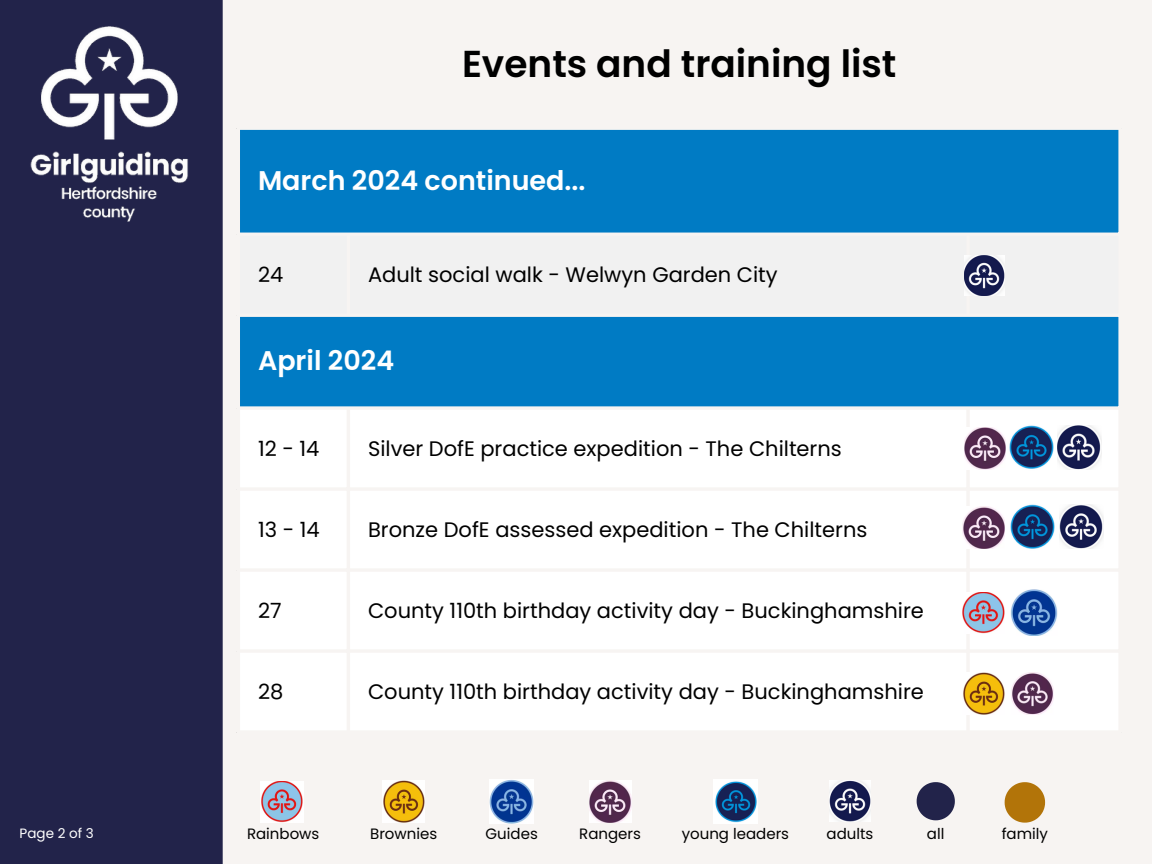
<style>
.page{position:relative;width:1152px;height:864px;background:#f7f4f2}
.page>*{position:absolute;margin:0;border:0;box-sizing:border-box;transform-origin:0 0}
.t1{font:600 37.5px "Poppins";color:#000}
.t2{font:600 27px "Poppins";color:#fff}
.t3{font:21px "Poppins";color:#000}
.t4{font:15px "Poppins";color:#000}
.t5{font:13.5px "Poppins";color:#fff}
</style>
<div class="page">
<div style="left:240px;top:130px;width:878px;height:276px;background:#007bc4"></div>
<svg style="left:240px;top:236px;width:878px;height:78px"></svg>
<div style="left:240px;top:410px;width:878px;height:320px;background:#fff"></div>
<hr style="left:347px;top:236px;width:3px;height:78px;background:#f7f4f2">
<hr style="left:347px;top:410px;width:3px;height:320px;background:#f7f4f2">
<hr style="left:966px;top:236px;width:4px;height:78px;background:#f7f4f2">
<hr style="left:966px;top:410px;width:4px;height:320px;background:#f7f4f2">
<hr style="left:237px;top:233px;width:885px;height:3px;background:#f7f4f2">
<hr style="left:237px;top:314px;width:885px;height:3px;background:#f7f4f2">
<svg style="left:240px;top:406px;width:878px;height:1px"></svg>
<hr style="left:237px;top:487px;width:885px;height:4px;background:#f7f4f2">
<hr style="left:237px;top:568px;width:885px;height:4px;background:#f7f4f2">
<hr style="left:237px;top:649px;width:885px;height:4px;background:#f7f4f2">
<div style="left:0;top:0;width:223px;height:864px;background:#22234a"></div>
<img style="left:18px;top:26px;width:180px;height:201px">
<img style="left:714px;top:780px;width:44px;height:44px">
<img style="left:589px;top:781px;width:42px;height:42px">
<img style="left:490px;top:780px;width:44px;height:44px">
<img style="left:383px;top:781px;width:42px;height:42px">
<img style="left:260px;top:781px;width:43px;height:42px">
<img style="left:830px;top:781px;width:40px;height:40px">
<svg style="left:1005px;top:782px;width:40px;height:41px"></svg>
<svg style="left:917px;top:782px;width:38px;height:38px"></svg>
<img style="left:964px;top:428px;width:42px;height:41px">
<img style="left:1057px;top:426px;width:44px;height:43px">
<img style="left:1008px;top:424px;width:47px;height:47px">
<img style="left:964px;top:255px;width:41px;height:41px">
<img style="left:963px;top:507px;width:42px;height:41px">
<img style="left:1009px;top:503px;width:47px;height:48px">
<img style="left:1059px;top:505px;width:44px;height:44px">
<img style="left:962px;top:592px;width:43px;height:42px">
<img style="left:1010px;top:590px;width:48px;height:46px">
<img style="left:963px;top:673px;width:42px;height:41px">
<img style="left:1012px;top:673px;width:41px;height:41px">
<p class="t1" style="left:462px;top:37px;width:436px">Events and training list</p>
<p class="t2" style="left:258px;top:161px;width:329px">March 2024 continued...</p>
<p class="t3" style="left:258px;top:260px;width:27px">24</p>
<p class="t3" style="left:368px;top:260px;width:411px">Adult social walk - Welwyn Garden City</p>
<h1 class="t2" style="left:258px;top:341px;width:138px">April 2024</h1>
<p class="t3" style="left:258px;top:434px;width:63px">12 - 14</p>
<p class="t3" style="left:368px;top:434px;width:475px">Silver DofE practice expedition - The Chilterns</p>
<p class="t3" style="left:258px;top:515px;width:63px">13 - 14</p>
<p class="t3" style="left:368px;top:515px;width:501px">Bronze DofE assessed expedition - The Chilterns</p>
<p class="t3" style="left:258px;top:596px;width:25px">27</p>
<p class="t3" style="left:368px;top:596px;width:557px">County 110th birthday activity day - Buckinghamshire</p>
<p class="t3" style="left:258px;top:677px;width:27px">28</p>
<p class="t3" style="left:368px;top:677px;width:557px">County 110th birthday activity day - Buckinghamshire</p>
<p class="t5" style="left:20px;top:824px;width:76px">Page 2 of 3</p>
<p class="t4" style="left:247px;top:823px;width:74px">Rainbows</p>
<p class="t4" style="left:370px;top:823px;width:69px">Brownies</p>
<p class="t4" style="left:486px;top:823px;width:54px">Guides</p>
<p class="t4" style="left:579px;top:823px;width:63px">Rangers</p>
<p class="t4" style="left:682px;top:823px;width:109px">young leaders</p>
<p class="t4" style="left:827px;top:823px;width:48px">adults</p>
<p class="t4" style="left:927px;top:823px;width:19px">all</p>
<p class="t4" style="left:1002px;top:824px;width:48px">family</p>
</div>
